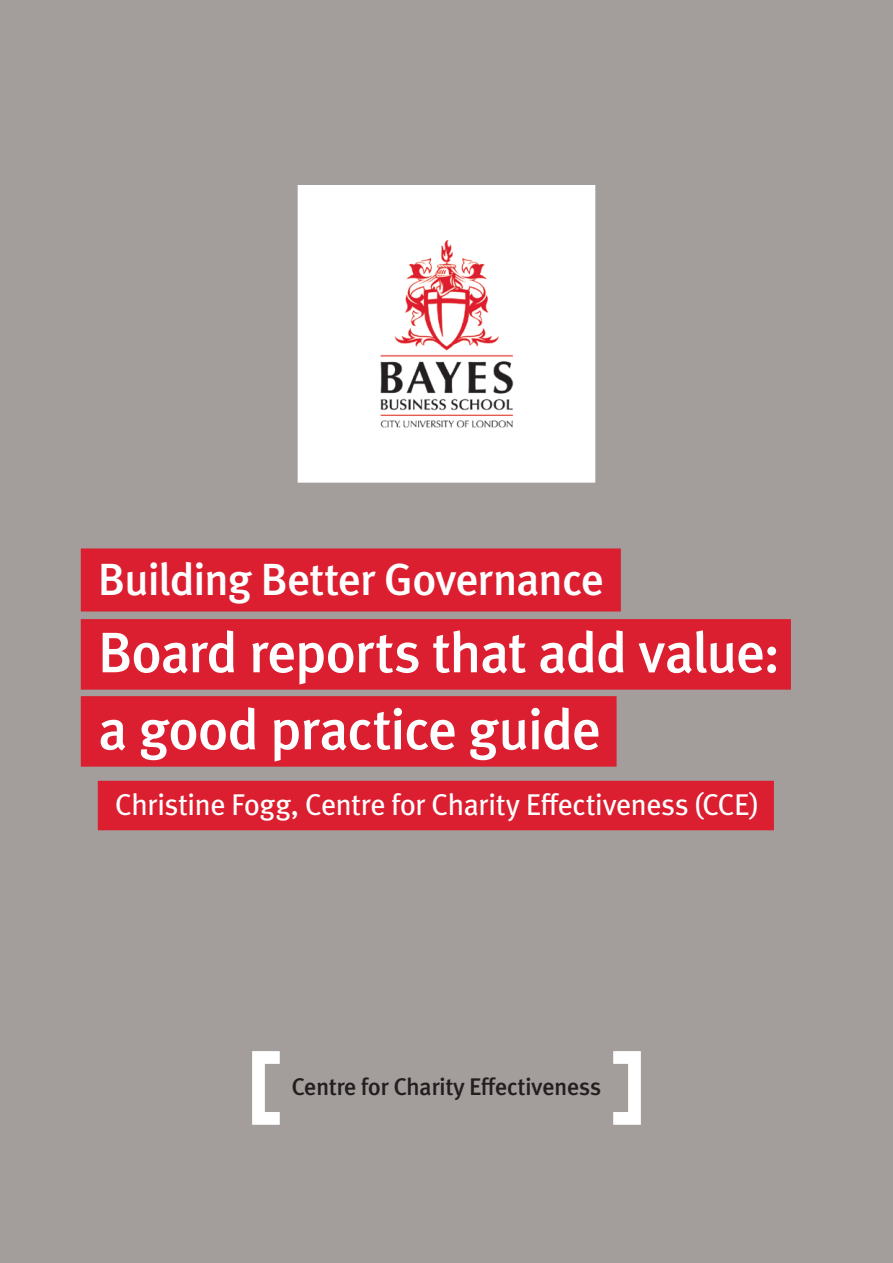
<style>
.page{position:relative;width:893px;height:1263px;background:#a39d9b}
.page>*{position:absolute;margin:0;border:0;box-sizing:border-box;transform-origin:0 0}
._11__Contents_List{font:500 57px "Meta Pro";letter-spacing:-.035em;color:#fff}
._11__Contents_List-2{font:500 45px "Meta Pro";letter-spacing:-.035em;color:#fff}
._11__Contents_List-3{font:30px "Meta Pro";letter-spacing:-.03em;color:#fff}
.t1{font:500 24px "Meta Pro";letter-spacing:-.02em;color:#231f20}
</style>
<div class="page">
<div style="left:252px;top:1051px;width:34px;height:74px;border:13px solid #fff"></div>
<img style="left:312px;top:199px;width:269px;height:270px">
<div style="left:607px;top:1051px;width:34px;height:74px;border:13px solid #fff"></div>
<div style="left:81px;top:548px;width:540px;height:63px;background:#db1e30"></div>
<div style="left:81px;top:619px;width:710px;height:71px;background:#db1e30"></div>
<div style="left:81px;top:696px;width:536px;height:71px;background:#db1e30"></div>
<div style="left:98px;top:781px;width:676px;height:49px;background:#db1e30"></div>
<p class="_11__Contents_List-2" style="left:98px;top:545px;width:508px">Building Better Governance</p>
<p class="_11__Contents_List" style="left:98px;top:608px;width:684px">Board reports that add value:</p>
<p class="_11__Contents_List" style="left:98px;top:685px;width:505px">a good practice guide</p>
<p class="_11__Contents_List-3" style="left:115px;top:781px;width:645px">Christine Fogg, Centre for Charity Effectiveness (CCE)</p>
<p class="t1" style="left:291px;top:1068px;width:311px">Centre for Charity Effectiveness</p>
</div>
